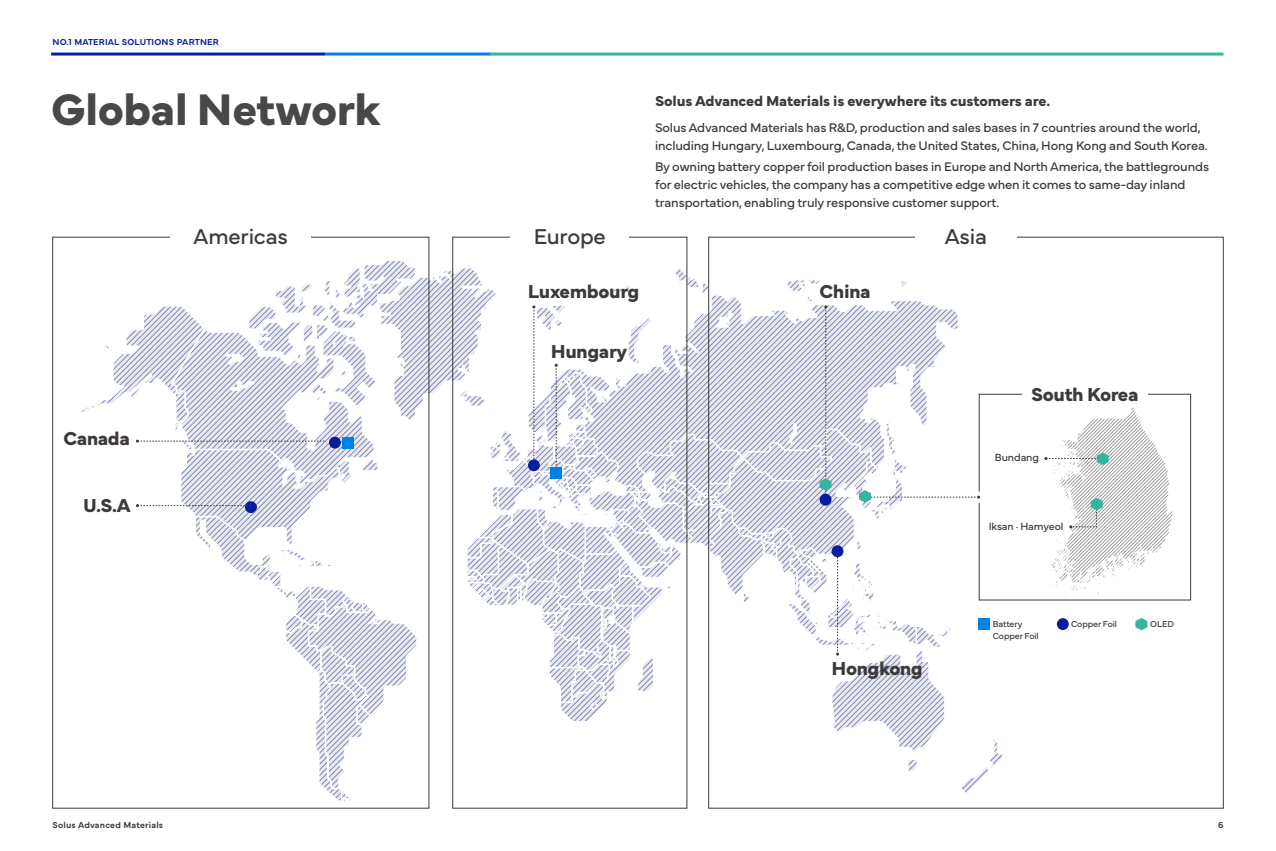
<style>
.page{position:relative;width:1276px;height:851px;background:#fff}
.page>*{position:absolute;margin:0;border:0;box-sizing:border-box;transform-origin:0 0}
.t1{font:700 46.05px "Mundial";letter-spacing:-.02em;color:#4a4747}
.t2{font:22.35px "Mundial";letter-spacing:-.01em;color:#3e3a39}
.t3{font:700 19.5px "Mundial";letter-spacing:-.02em;color:#3e3a39}
.t4{font:700 15px "Mundial";letter-spacing:-.01em;color:#3e3a39}
.t5{font:13.05px/18px "Mundial";letter-spacing:-.01em;color:#3e3a39}
.t6{font:10.8px "Mundial";letter-spacing:-.01em;color:#3e3a39}
.t7{font:9px "Mundial";letter-spacing:-.01em;color:#3e3a39}
.t8{font:600 9px "Mundial";letter-spacing:.02em;color:#091da1}
.t9{font:600 9px "Mundial";letter-spacing:.02em;color:#3e3a39}
</style>
<div class="page">
<svg style="left:1135px;top:618px;width:12px;height:12px"></svg>
<svg style="left:1044px;top:408px;width:88px;height:57px"></svg>
<svg style="left:1069px;top:498px;width:33px;height:30px"></svg>
<div style="left:1057px;top:618px;width:11px;height:12px;background:#091da1;border-radius:50%"></div>
<svg style="left:51px;top:52px;width:274px;height:4px"></svg>
<svg style="left:325px;top:52px;width:164px;height:4px"></svg>
<svg style="left:489px;top:52px;width:734px;height:4px;background:#65c6b5"></svg>
<svg style="left:82px;top:277px;width:921px;height:524px"></svg>
<div style="left:245px;top:501px;width:12px;height:12px;background:#091da1;border-radius:50%"></div>
<div style="left:329px;top:436px;width:12px;height:12px;background:#091da1;border-radius:50%"></div>
<svg style="left:341px;top:436px;width:1px;height:12px"></svg>
<svg style="left:136px;top:439px;width:188px;height:3px"></svg>
<svg style="left:136px;top:504px;width:115px;height:3px"></svg>
<svg style="left:342px;top:260px;width:346px;height:205px"></svg>
<svg style="left:836px;top:557px;width:3px;height:98px"></svg>
<svg style="left:819px;top:305px;width:12px;height:192px;background:#c3cbd8"></svg>
<div style="left:528px;top:459px;width:12px;height:12px;background:#091da1;border-radius:50%"></div>
<div style="left:819px;top:493px;width:12px;height:12px;background:#091da1;border-radius:50%"></div>
<div style="left:831px;top:545px;width:12px;height:12px;background:#091da1;border-radius:50%"></div>
<div style="left:550px;top:467px;width:12px;height:12px;background:#0082e4"></div>
<div style="left:452px;top:237px;width:235px;height:571px;border:1px solid #3e3a39"></div>
<div style="left:974px;top:491px;width:11px;height:11px;background:#fff;border-radius:50%"></div>
<svg style="left:859px;top:490px;width:121px;height:12px"></svg>
<div style="left:510px;top:221px;width:119px;height:32px;background:#fff"></div>
<p class="t8" style="left:52px;top:35px;width:168px">NO.1 MATERIAL SOLUTIONS PARTNER</p>
<h1 class="t1" style="left:51px;top:73px;width:331px">Global Network</h1>
<p class="t4" style="left:655px;top:89px;width:397px">Solus Advanced Materials is everywhere its customers are.</p>
<p class="t5" style="left:655px;top:118px;width:554px">Solus Advanced Materials has R&amp;D, production and sales bases in 7 countries around the world, including Hungary, Luxembourg, Canada, the United States, China, Hong Kong and South Korea.</p>
<p class="t5" style="left:655px;top:157px;width:556px">By owning battery copper foil production bases in Europe and North America, the battlegrounds for electric vehicles, the company has a competitive edge when it comes to same-day inland transportation, enabling truly responsive customer support.</p>
<h2 class="t2" style="left:194px;top:219px;width:96px">Americas</h2>
<h2 class="t2" style="left:534px;top:219px;width:74px">Europe</h2>
<h2 class="t2" style="left:945px;top:219px;width:44px">Asia</h2>
<h3 class="t3" style="left:528px;top:276px;width:113px">Luxembourg</h3>
<h3 class="t3" style="left:819px;top:276px;width:53px">China</h3>
<h3 class="t3" style="left:63px;top:423px;width:68px">Canada</h3>
<h3 class="t3" style="left:83px;top:490px;width:49px">U.S.A</h3>
<h3 class="t3" style="left:551px;top:336px;width:78px">Hungary</h3>
<h3 class="t3" style="left:831px;top:653px;width:93px">Hongkong</h3>
<h3 class="t3" style="left:1031px;top:378px;width:109px">South Korea</h3>
<p class="t6" style="left:995px;top:449px;width:46px">Bundang</p>
<p class="t6" style="left:988px;top:517px;width:76px">Iksan · Hamyeol</p>
<p class="t7" style="left:992px;top:617px;width:31px">Battery</p>
<p class="t7" style="left:1071px;top:617px;width:48px">Copper Foil</p>
<p class="t7" style="left:992px;top:629px;width:48px">Copper Foil</p>
<p class="t7" style="left:1150px;top:617px;width:25px">OLED</p>
<p class="t9" style="left:52px;top:817px;width:112px">Solus Advanced Materials</p>
<p class="t9" style="left:1218px;top:817px;width:7px">6</p>
</div>
